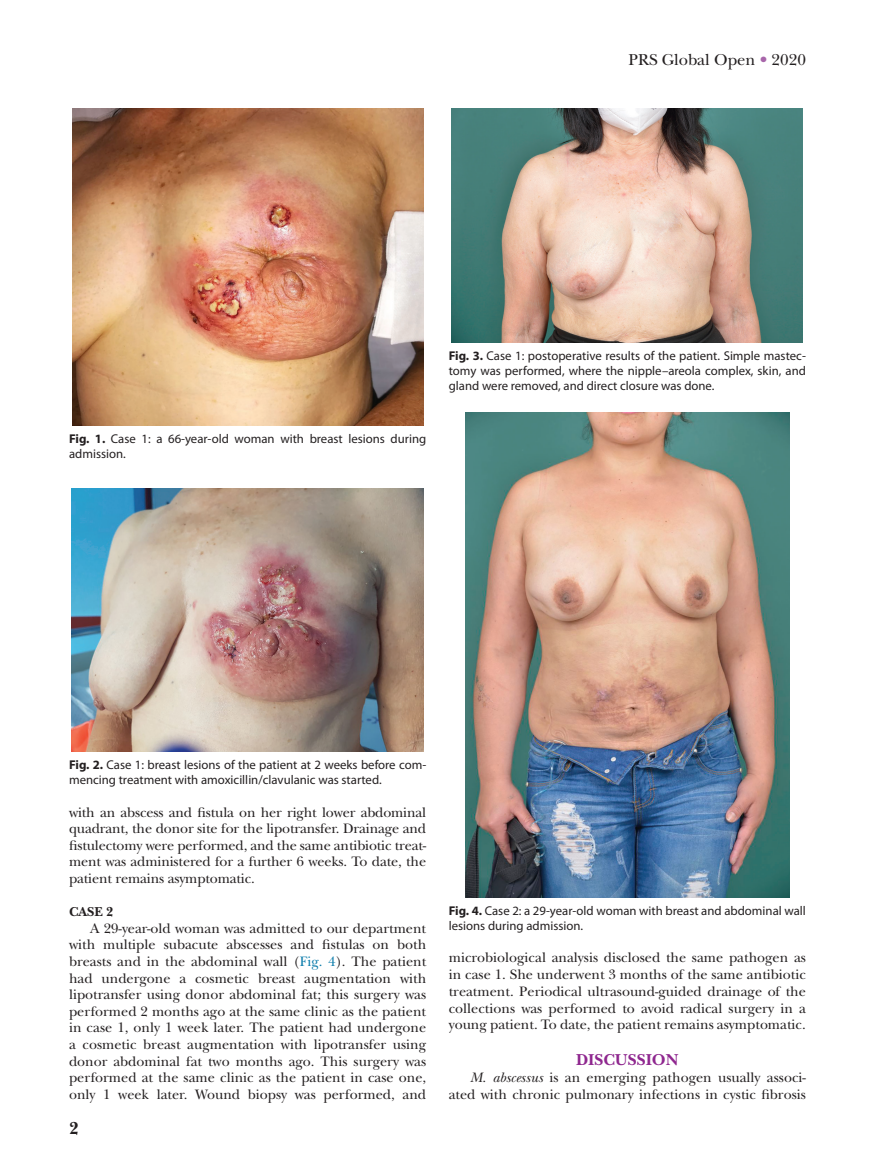
<style>
.page{position:relative;width:878px;height:1175px;background:#fff}
.page>*{position:absolute;margin:0;border:0;box-sizing:border-box;transform-origin:0 0}
.t1{font:700 18px "New Baskerville Std";color:#231f20}
.t2{font:16.5px "New Baskerville Std";color:#231f20}
.t3{font:700 16.5px "New Baskerville Std";color:#8f278f}
.t4{font:14.25px/16.6px "New Baskerville Std";color:#231f20;text-align:justify}
.t5{font:700 13.5px "New Baskerville Std";color:#231f20}
.t6{font:12.75px/15px "Myriad Pro";color:#231f20}
.s1{color:#a866aa}
.s2{font-weight:700}
.s3{color:#0f7eac}
.s4{font-style:italic}
</style>
<div class="page">
<img style="left:72px;top:108px;width:351px;height:317px">
<img style="left:72px;top:488px;width:351px;height:264px">
<img style="left:451px;top:108px;width:352px;height:234px">
<img style="left:465px;top:412px;width:324px;height:485px">
<p class="t2" style="left:628px;top:50px;width:179px">PRS Global Open <span class="s1">•</span> 2020</p>
<p class="t6" style="left:69px;top:431px;width:359px"><span class="s2">Fig. 1.</span> Case 1: a 66-year-old woman with breast lesions during admission.</p>
<p class="t6" style="left:448px;top:347px;width:359px;text-align:justify"><span class="s2">Fig. 3.</span> Case 1: postoperative results of the patient. Simple mastec&shy;tomy was performed, where the nipple–areola complex, skin, and gland were removed, and direct closure was done.</p>
<p class="t6" style="left:69px;top:757px;width:359px"><span class="s2">Fig. 2.</span> Case 1: breast lesions of the patient at 2 weeks before com&shy;mencing treatment with amoxicillin/clavulanic was started.</p>
<p class="t4" style="left:69px;top:803px;width:359px">with an abscess and fistula on her right lower abdominal quadrant, the donor site for the lipotransfer. Drainage and fistulectomy were performed, and the same antibiotic treat&shy;ment was administered for a further 6 weeks. To date, the patient remains asymptomatic.</p>
<p class="t5" style="left:69px;top:904px;width:46px">CASE 2</p>
<p class="t4" style="left:69px;top:920px;width:359px;text-indent:21px">A 29-year-old woman was admitted to our department with multiple subacute abscesses and fistulas on both breasts and in the abdominal wall (<span class="s3">Fig. 4</span>). The patient had undergone a cosmetic breast augmentation with lipotransfer using donor abdominal fat; this surgery was performed 2 months ago at the same clinic as the patient in case 1, only 1 week later. The patient had undergone a cosmetic breast augmentation with lipotransfer using donor abdominal fat two months ago. This surgery was performed at the same clinic as the patient in case one, only 1 week later. Wound biopsy was performed, and</p>
<p class="t1" style="left:69px;top:1118px;width:11px">2</p>
<p class="t6" style="left:448px;top:903px;width:359px"><span class="s2">Fig. 4.</span> Case 2: a 29-year-old woman with breast and abdominal wall lesions during admission.</p>
<p class="t4" style="left:449px;top:949px;width:359px">microbiological analysis disclosed the same pathogen as in case 1. She underwent 3 months of the same antibiotic treatment. Periodical ultrasound-guided drainage of the collections was performed to avoid radical surgery in a young patient. To date, the patient remains asymptomatic.</p>
<p class="t3" style="left:576px;top:1050px;width:104px">DISCUSSION</p>
<p class="t4" style="left:448px;top:1069px;width:359px;text-align:right"><span class="s4">M. abscessus</span> is an emerging pathogen usually associ&shy;ated with chronic pulmonary infections in cystic fibrosis</p>
</div>
